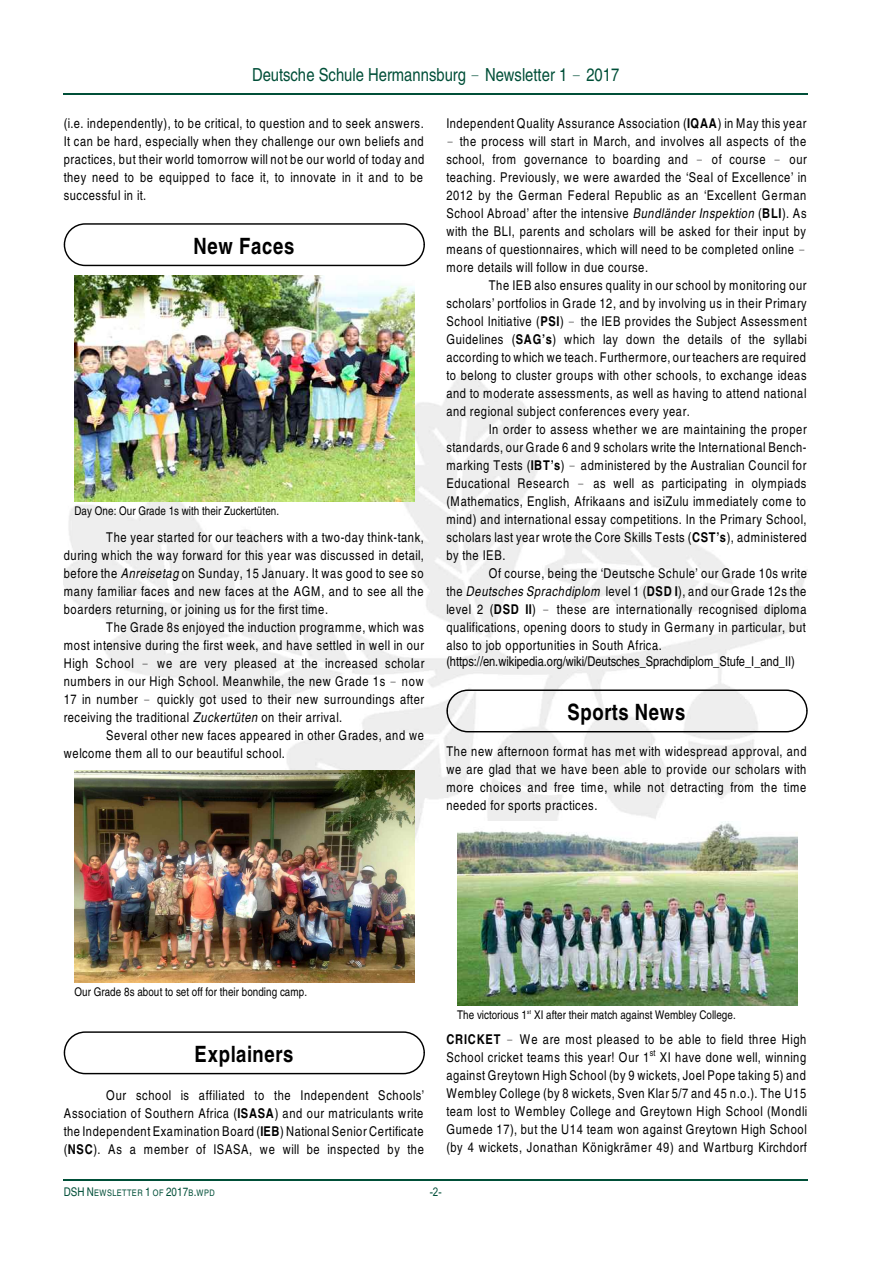
<style>
.page{position:relative;width:893px;height:1263px;background:#fff}
.page>*{position:absolute;margin:0;border:0;box-sizing:border-box;transform-origin:0 0}
.t1{font:700 condensed 22.5px "Helvetica";letter-spacing:.03em;color:#000}
.t2{font:condensed 18px "Helvetica";color:#004f38}
.t3{font:condensed 13.5px/18px "Helvetica";letter-spacing:.05em;color:#000;text-align:justify}
.t4{font:condensed 13.5px "Helvetica";color:#000}
.t5{font:700 condensed 13.5px "Helvetica";letter-spacing:.06em;color:#000}
.t6{font:condensed 12px "Helvetica";color:#000}
.t7{font:12px "Arial Narrow";color:#004f38}
.t8{font:condensed 9px "Helvetica";letter-spacing:.055em;color:#004f38}
.t9{font:condensed 9px "Helvetica";color:#000}
.t10{font:condensed 6px "Helvetica";color:#000}
.s1{font-style:italic}
.s2{font-weight:700}
.s3{font-size:12px}
</style>
<div class="page">
<img style="left:64px;top:373px;width:744px;height:517px">
<hr style="left:64px;top:94px;width:744px;height:1px;background:#004f38">
<div style="left:64px;top:223px;width:361px;height:43px;border:1px solid #000;border-radius:21px"></div>
<div style="left:64px;top:1031px;width:361px;height:43px;border:1px solid #000;border-radius:21px"></div>
<div style="left:446px;top:689px;width:362px;height:43px;border:1px solid #000;border-radius:21px"></div>
<img style="left:74px;top:275px;width:341px;height:227px">
<img style="left:75px;top:770px;width:340px;height:212px">
<img style="left:457px;top:822px;width:340px;height:184px">
<hr style="left:64px;top:1179px;width:744px;height:1px;background:#004f38">
<h2 class="t2" style="left:252px;top:68px;width:369px">Deutsche Schule Hermannsburg Newsletter 1 2017</h2>
<p class="t3" style="left:64px;top:115px;width:362px">(i.e. independently), to be critical, to question and to seek answers.<br>It can be hard, especially when they challenge our own beliefs and practices, but their world tomorrow will not be our world of today and they need to be equipped to face it, to innovate in it and to be successful in it.</p>
<h1 class="t1" style="left:193px;top:237px;width:103px">New Faces</h1>
<p class="t6" style="left:75px;top:506px;width:206px">Day One: Our Grade 1s with their Zuckertüten.</p>
<p class="t3" style="left:64px;top:529px;width:362px;text-indent:42px">The year started for our teachers with a two-day think-tank, during which the way forward for this year was discussed in detail, before the <span class="s1">Anreisetag</span> on Sunday, 15 January. It was good to see so many familiar faces and new faces at the AGM, and to see all the boarders returning, or joining us for the first time.</p>
<p class="t3" style="left:64px;top:619px;width:362px;text-indent:42px">The Grade 8s enjoyed the induction programme, which was most intensive during the first week, and have settled in well in our High School</p>
<p class="t3" style="left:64px;top:655px;width:362px;text-indent:94px">we are very pleased at the increased scholar numbers in our High School. Meanwhile, the new Grade 1s now 17 in number</p>
<p class="t3" style="left:64px;top:691px;width:362px;text-indent:93px">quickly got used to their new surroundings after receiving the traditional <span class="s1">Zuckertüten</span> on their arrival.</p>
<p class="t3" style="left:64px;top:727px;width:362px;text-indent:42px">Several other new faces appeared in other Grades, and we welcome them all to our beautiful school.</p>
<p class="t3" style="left:446px;top:115px;width:362px">Independent Quality Assurance Association (<span class="s2">IQAA</span>) in May this year</p>
<p class="t3" style="left:460px;top:133px;width:348px">the process will start in March, and involves all aspects of the</p>
<p class="t3" style="left:446px;top:151px;width:243px">school, from governance to boarding and</p>
<p class="t3" style="left:712px;top:151px;width:55px">of course</p>
<p class="t3" style="left:446px;top:151px;width:362px;text-align:left;text-indent:343px">our teaching. Previously, we were awarded the ‘Seal of Excellence’ in 2012 by the German Federal Republic as an ‘Excellent German School Abroad’ after the intensive <span class="s1">Bundländer Inspektion</span> (<span class="s2">BLI</span>). As with the BLI, parents and scholars will be asked for their input by means of questionnaires, which will need to be completed online more details will follow in due course.</p>
<p class="t3" style="left:446px;top:277px;width:362px;text-indent:42px">The IEB also ensures quality in our school by monitoring our scholars’ portfolios in Grade 12, and by involving us in their Primary School Initiative (<span class="s2">PSI</span>)</p>
<p class="t3" style="left:446px;top:313px;width:362px;text-indent:134px">the IEB provides the Subject Assessment Guidelines (<span class="s2">SAG’s</span>) which lay down the details of the syllabi according to which we teach. Furthermore, our teachers are required to belong to cluster groups with other schools, to exchange ideas and to moderate assessments, as well as having to attend national and regional subject conferences every year.</p>
<p class="t3" style="left:446px;top:421px;width:362px;text-indent:42px">In order to assess whether we are maintaining the proper standards, our Grade 6 and 9 scholars write the International Bench&shy;marking Tests (<span class="s2">IBT’s</span>) administered by the Australian Council for Educational Research</p>
<p class="t3" style="left:446px;top:475px;width:362px;text-indent:147px">as well as participating in olympiads (Mathematics, English, Afrikaans and isiZulu immediately come to mind) and international essay competitions. In the Primary School, scholars last year wrote the Core Skills Tests (<span class="s2">CST’s</span>), administered by the IEB.</p>
<p class="t3" style="left:446px;top:565px;width:362px;text-indent:42px">Of course, being the ‘Deutsche Schule’ our Grade 10s write the <span class="s1">Deutsches Sprachdiplom</span> level 1 (<span class="s2">DSD I</span>), and our Grade 12s the level 2 (<span class="s2">DSD II</span>)</p>
<p class="t3" style="left:446px;top:601px;width:362px;text-indent:111px">these are internationally recognised diploma qualifications, opening doors to study in Germany in particular, but also to job opportunities in South Africa.</p>
<p class="t4" style="left:446px;top:657px;width:350px">(https://en.wikipedia.org/wiki/Deutsches_Sprachdiplom_Stufe_I_and_II)</p>
<h1 class="t1" style="left:567px;top:703px;width:120px">Sports News</h1>
<p class="t3" style="left:446px;top:744px;width:362px">The new afternoon format has met with widespread approval, and we are glad that we have been able to provide our scholars with more choices and free time, while not detracting from the time needed for sports practices.</p>
<p class="t6" style="left:75px;top:987px;width:234px">Our Grade 8s about to set off for their bonding camp.</p>
<h1 class="t1" style="left:195px;top:1045px;width:100px">Explainers</h1>
<p class="t3" style="left:64px;top:1087px;width:362px;text-indent:42px">Our school is affiliated to the Independent Schools’ Association of Southern Africa (<span class="s2">ISASA</span>) and our matriculants write the Independent Examination Board (<span class="s2">IEB</span>) National Senior Certificate (<span class="s2">NSC</span>). As a member of ISASA, we will be inspected by the</p>
<p class="t10" style="left:527px;top:1009px;width:6px">st</p>
<p class="t6" style="left:457px;top:1010px;width:280px">The victorious 1 XI after their match against Wembley College.</p>
<p class="t5" style="left:446px;top:1034px;width:56px">CRICKET</p>
<p class="t3" style="left:446px;top:1032px;width:361px;text-align:right">We are most pleased to be able to field three High<br>School cricket teams this year! Our 1 XI have done well, winning</p>
<p class="t9" style="left:650px;top:1049px;width:7px">st</p>
<p class="t3" style="left:446px;top:1068px;width:362px">against Greytown High School (by 9 wickets, Joel Pope taking 5) and Wembley College (by 8 wickets, Sven Klar 5/7 and 45 n.o.). The U15 team lost to Wembley College and Greytown High School (Mondli Gumede 17), but the U14 team won against Greytown High School (by 4 wickets, Jonathan Königkrämer 49) and Wartburg Kirchdorf</p>
<p class="t8" style="left:64px;top:1190px;width:153px"><span class="s3">DSH N</span>EWSLETTER <span class="s3">1</span> OF <span class="s3">2017</span>B<span class="s3">.</span>WPD</p>
<p class="t7" style="left:430px;top:1188px;width:13px">-2-</p>
</div>
